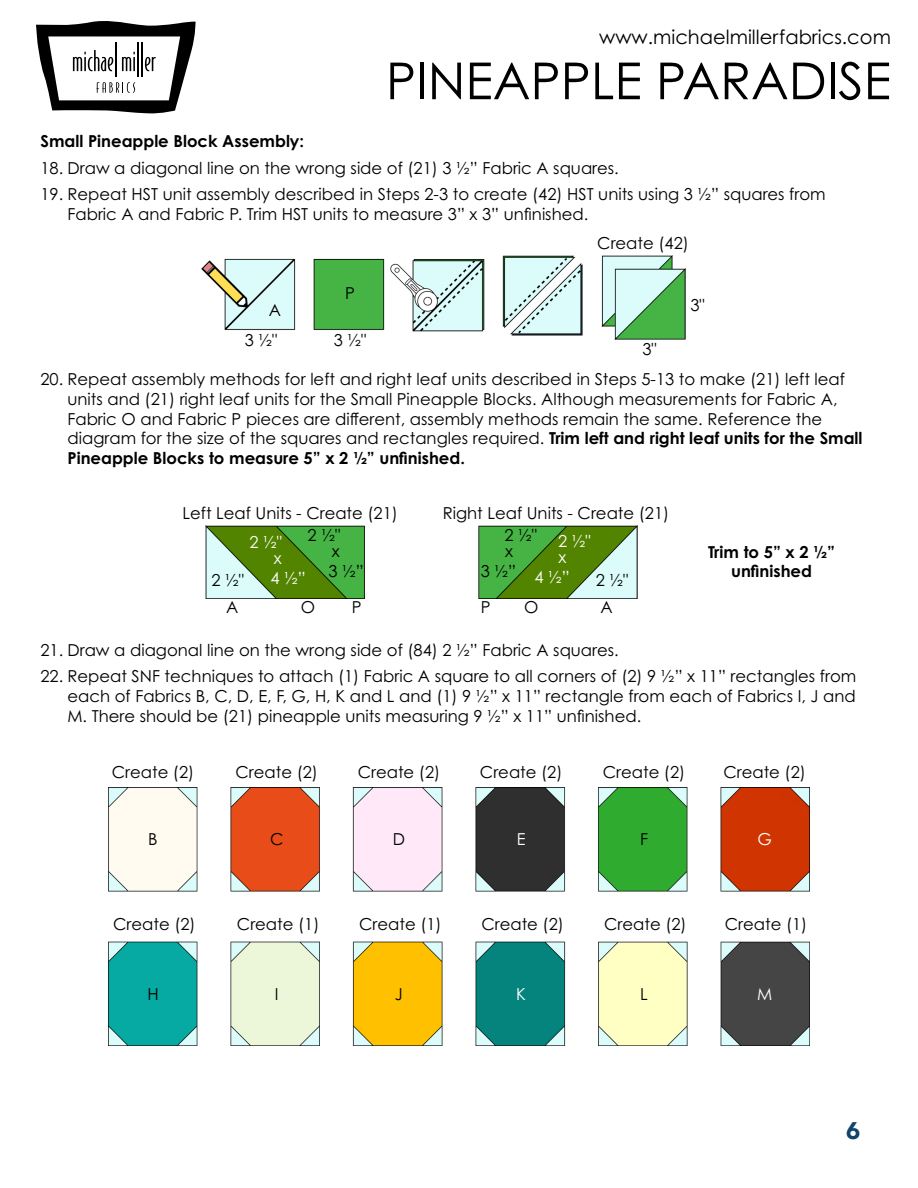
<style>
.page{position:relative;width:918px;height:1188px;background:#fff}
.page>*{position:absolute;margin:0;border:0;box-sizing:border-box;transform-origin:0 0}
.t1{font:51px "Century Gothic Pro";color:#000}
.t2{font:900 24px "Avenir";color:#11436b}
.t3{font:19.5px "Century Gothic Pro";color:#000}
.t4{font:16.5px/19.8px "Century Gothic Pro";color:#000}
.t5{font:700 16.5px/19.5px "Century Gothic Pro";color:#000;text-align:center}
.t6{font:16.5px/16.5px "Century Gothic Pro";color:#fff;text-align:right}
.s1{font-weight:700}
</style>
<div class="page">
<svg style="left:36px;top:21px;width:160px;height:93px"></svg>
<img style="left:201px;top:256px;width:484px;height:83px">
<img style="left:205px;top:525px;width:433px;height:73px">
<img style="left:109px;top:788px;width:700px;height:258px">
<p class="t3" style="left:599px;top:25px;width:293px">www.michaelmillerfabrics.com</p>
<h1 class="t1" style="left:386px;top:50px;width:507px">PINEAPPLE PARADISE</h1>
<p class="t5" style="left:40px;top:131px;width:265px">Small Pineapple Block Assembly:</p>
<p class="t4" style="left:40px;top:158px;width:580px">18. Draw a diagonal line on the wrong side of (21) 3 ½” Fabric A squares.</p>
<p class="t4" style="left:67px;top:184px;width:760px;text-indent:-27px">19. Repeat HST unit assembly described in Steps 2-3 to create (42) HST units using 3 ½” squares from<br>Fabric A and Fabric P. Trim HST units to measure 3” x 3” unfinished.</p>
<p class="t4" style="left:269px;top:299px;width:14px">A</p>
<p class="t4" style="left:345px;top:283px;width:11px">P</p>
<p class="t4" style="left:245px;top:329px;width:34px">3 1/2"</p>
<p class="t4" style="left:334px;top:329px;width:34px">3 1/2"</p>
<p class="t4" style="left:597px;top:233px;width:93px">Create (42)</p>
<p class="t4" style="left:642px;top:339px;width:16px">3"</p>
<p class="t4" style="left:690px;top:295px;width:16px">3"</p>
<p class="t4" style="left:67px;top:369px;width:797px;text-indent:-27px">20. Repeat assembly methods for left and right leaf units described in Steps 5-13 to make (21) left leaf units and (21) right leaf units for the Small Pineapple Blocks. Although measurements for Fabric A, Fabric O and Fabric P pieces are different, assembly methods remain the same. Reference the diagram for the size of the squares and rectangles required. <span class="s1">Trim left and right leaf units for the Small Pineapple Blocks to measure 5” x 2 ½” unfinished.</span></p>
<p class="t4" style="left:182px;top:503px;width:217px">Left Leaf Units - Create (21)</p>
<p class="t4" style="left:443px;top:503px;width:228px">Right Leaf Units - Create (21)</p>
<p class="t4" style="left:308px;top:526px;width:34px;line-height:16.5px;text-align:right">2 1/2" x</p>
<p class="t4" style="left:328px;top:560px;width:37px">3 1/2”</p>
<p class="t4" style="left:505px;top:526px;width:34px;line-height:16.5px">2 1/2" x</p>
<p class="t4" style="left:481px;top:560px;width:37px">3 1/2”</p>
<p class="t6" style="left:558px;top:532px;width:34px;text-align:left">2 1/2" x</p>
<p class="t6" style="left:534px;top:568px;width:37px">4 1/2”</p>
<p class="t6" style="left:250px;top:533px;width:34px">2 1/2" x</p>
<p class="t6" style="left:270px;top:569px;width:37px">4 1/2”</p>
<p class="t4" style="left:211px;top:570px;width:34px">2 1/2"</p>
<p class="t4" style="left:596px;top:570px;width:34px">2 1/2"</p>
<p class="t5" style="left:708px;top:542px;width:129px">Trim to 5” x 2 1/2” unfinished</p>
<p class="t4" style="left:226px;top:597px;width:14px">A</p>
<p class="t4" style="left:301px;top:597px;width:16px">O</p>
<p class="t4" style="left:352px;top:597px;width:11px">P</p>
<p class="t4" style="left:481px;top:597px;width:11px">P</p>
<p class="t4" style="left:524px;top:597px;width:16px">O</p>
<p class="t4" style="left:600px;top:597px;width:14px">A</p>
<p class="t4" style="left:40px;top:640px;width:580px">21. Draw a diagonal line on the wrong side of (84) 2 ½” Fabric A squares.</p>
<p class="t4" style="left:67px;top:666px;width:790px;text-align:justify;text-indent:-27px">22. Repeat SNF techniques to attach (1) Fabric A square to all corners of (2) 9 ½” x 11” rectangles from each of Fabrics B, C, D, E, F, G, H, K and L and (1) 9 ½” x 11” rectangle from each of Fabrics I, J and M. There should be (21) pineapple units measuring 9 ½” x 11” unfinished.</p>
<p class="t4" style="left:112px;top:762px;width:84px">Create (2)</p>
<p class="t4" style="left:236px;top:762px;width:84px">Create (2)</p>
<p class="t4" style="left:358px;top:762px;width:84px">Create (2)</p>
<p class="t4" style="left:480px;top:762px;width:84px">Create (2)</p>
<p class="t4" style="left:603px;top:762px;width:84px">Create (2)</p>
<p class="t4" style="left:723px;top:762px;width:84px">Create (2)</p>
<p class="t4" style="left:148px;top:829px;width:11px">B</p>
<p class="t4" style="left:270px;top:829px;width:15px">C</p>
<p class="t4" style="left:393px;top:829px;width:14px">D</p>
<p class="t6" style="left:517px;top:830px;width:10px">E</p>
<p class="t4" style="left:640px;top:829px;width:10px">F</p>
<p class="t6" style="left:757px;top:830px;width:16px">G</p>
<p class="t4" style="left:113px;top:914px;width:84px">Create (2)</p>
<p class="t4" style="left:237px;top:914px;width:84px">Create (1)</p>
<p class="t4" style="left:359px;top:914px;width:84px">Create (1)</p>
<p class="t4" style="left:481px;top:914px;width:84px">Create (2)</p>
<p class="t4" style="left:604px;top:914px;width:84px">Create (2)</p>
<p class="t4" style="left:725px;top:914px;width:84px">Create (1)</p>
<p class="t4" style="left:147px;top:984px;width:13px">H</p>
<p class="t4" style="left:275px;top:984px;width:5px">I</p>
<p class="t4" style="left:395px;top:984px;width:9px">J</p>
<p class="t6" style="left:516px;top:985px;width:11px">K</p>
<p class="t4" style="left:640px;top:984px;width:9px">L</p>
<p class="t6" style="left:757px;top:985px;width:17px">M</p>
<h2 class="t2" style="left:846px;top:1110px;width:16px">6</h2>
</div>
